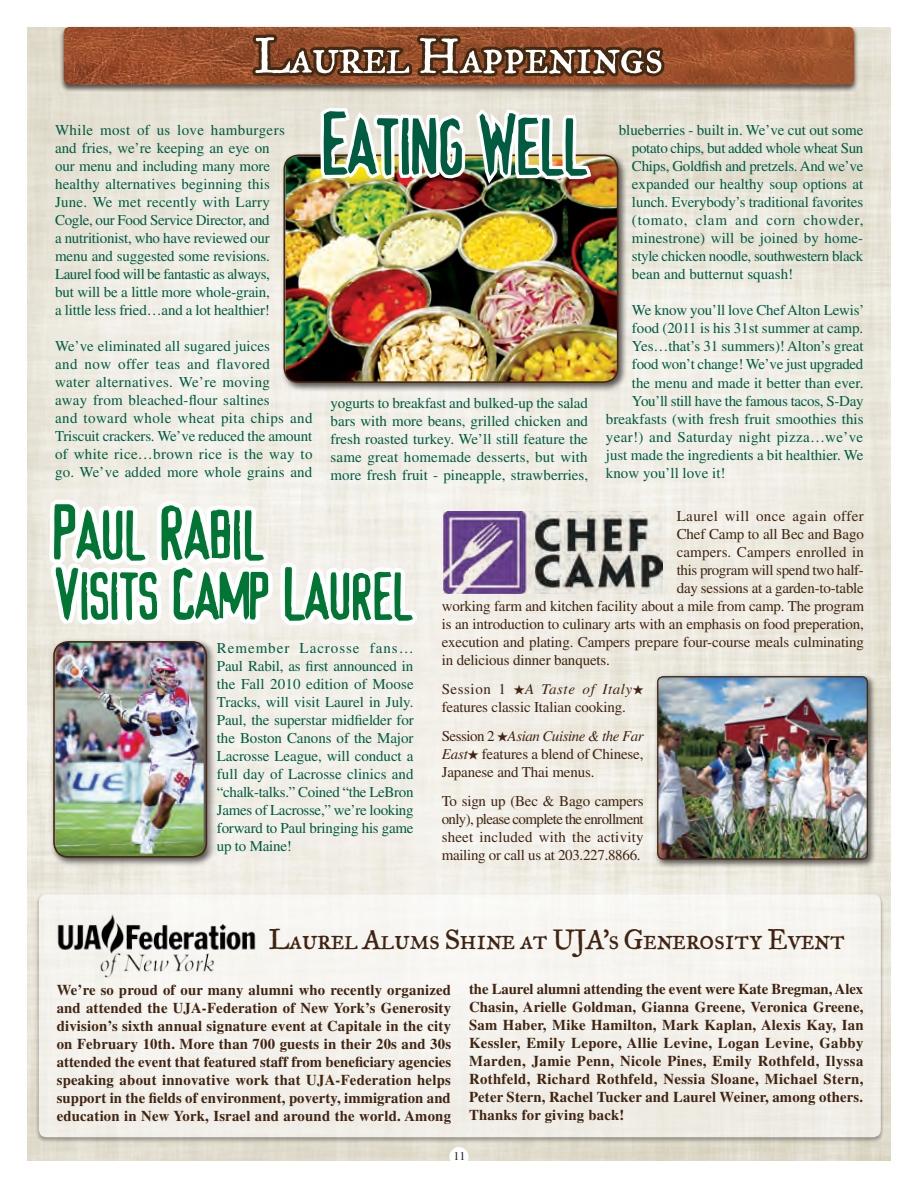
<style>
.page{position:relative;width:918px;height:1188px;background:#fff}
.page>*{position:absolute;margin:0;border:0;box-sizing:border-box;transform-origin:0 0}
.t1{font:78.6px "Device";letter-spacing:-.025em;color:#005c41}
.t2{font:68.85px "Device";letter-spacing:-.025em;color:#007534}
.t3{font:66px "Device";letter-spacing:-.025em;color:#007534}
.t4{font:54px "Historical Fell Type Roman SC";letter-spacing:-.025em;color:#fff}
.t5{font:30.9px "Historical Fell Type Roman SC";letter-spacing:-.025em;color:#402411}
.intro_letter{font:15px/18px "Times";letter-spacing:-.005em;color:#005c41;text-align:justify}
.intro_letter-2{font:700 15px/18px "Times";letter-spacing:.015em;color:#402411;text-align:justify}
.intro_letter-3{font:15px/18px "Times";letter-spacing:-.01em;color:#402411;text-align:justify}
.intro_letter-4{font:15px/18px "Times";letter-spacing:.015em;color:#005c41}
.intro_letter-5{font:15px "Times";letter-spacing:.02em;color:#005c41}
.intro_letter-6{font:15px "Times";letter-spacing:.01em;color:#402411}
.intro_letter-7{font:15px "Times";letter-spacing:.025em;color:#402411}
.t6{font:12px "Times";color:#231f20}
.s1{font-family:"Apple Gothic";font-size:12px}
.s2{font-style:italic}
</style>
<div class="page">
<img style="left:27px;top:27px;width:864px;height:1134px">
<div style="left:35px;top:893px;width:849px;height:250px;background:#231f20;opacity:.75"></div>
<div style="left:39px;top:894px;width:842px;height:243px;background:#f3f2ec;border-radius:8px"></div>
<div style="left:654px;top:673px;width:223px;height:196px;background:#231f20;opacity:.75"></div>
<img style="left:658px;top:677px;width:209px;height:182px">
<div style="left:657px;top:676px;width:211px;height:184px;border:1px solid #442912;border-radius:5px"></div>
<div style="left:449px;top:1147px;width:20px;height:19px;background:#fff;border-radius:50%"></div>
<svg style="left:45px;top:494px;width:378px;height:667px"></svg>
<div style="left:59px;top:25px;width:800px;height:67px;background:#231f20;opacity:.75"></div>
<img style="left:64px;top:27px;width:790px;height:58px">
<svg style="left:251px;top:25px;width:418px;height:56px;background:#774528"></svg>
<div style="left:280px;top:151px;width:348px;height:241px;background:#231f20;opacity:.75"></div>
<img style="left:286px;top:156px;width:332px;height:226px">
<div style="left:284px;top:154px;width:334px;height:229px;border:2px solid #442912;border-radius:14px"></div>
<div style="left:50px;top:638px;width:166px;height:229px;background:#231f20;opacity:.75"></div>
<img style="left:55px;top:642px;width:149px;height:215px">
<div style="left:53px;top:641px;width:154px;height:217px;border:2px solid #442912;border-radius:14px"></div>
<img style="left:317px;top:104px;width:278px;height:105px">
<img style="left:54px;top:909px;width:204px;height:72px">
<img style="left:443px;top:511px;width:219px;height:82px">
<p class="t4" style="left:254px;top:25px;width:411px">Laurel Happenings</p>
<p class="t1" style="left:318px;top:98px;width:269px">Eating Well</p>
<p class="intro_letter" style="left:55px;top:121px;width:231px;text-align:left">While most of us love hamburgers and fries, we’re keeping an eye on our menu and including many more healthy alternatives beginning this June. We met recently with Larry Cogle, our Food Service Director, and<br>a nutritionist, who have reviewed our menu and suggested some revisions.<br>Laurel food will be fantastic as always, but will be a little more whole-grain,<br>a little less fried…and a lot healthier!</p>
<p class="intro_letter-4" style="left:55px;top:337px;width:259px">We’ve eliminated all sugared juices<br>and now offer teas and flavored<br>water alternatives. We’re moving<br>away from bleached-flour saltines<br>and toward whole wheat pita chips and Triscuit crackers. We’ve reduced the amount of white rice…brown rice is the way to go. We’ve added more whole grains and</p>
<p class="intro_letter" style="left:632px;top:121px;width:233px;text-indent:-13px">blueberries - built in. We’ve cut out some potato chips, but added whole wheat Sun Chips, Goldfish and pretzels. And we’ve expanded our healthy soup options at lunch. Everybody’s traditional favorites (tomato, clam and corn chowder, minestrone) will be joined by home&shy;style chicken noodle, southwestern black bean and butternut squash!</p>
<p class="intro_letter" style="left:632px;top:301px;width:234px">We know you’ll love Chef Alton Lewis’</p>
<p class="intro_letter" style="left:632px;top:319px;width:233px">food (2011 is his 31st summer at camp.</p>
<p class="intro_letter" style="left:632px;top:337px;width:233px">Yes…that’s 31 summers)! Alton’s great</p>
<p class="intro_letter" style="left:632px;top:355px;width:233px">food won’t change! We’ve just upgraded</p>
<p class="intro_letter" style="left:632px;top:374px;width:233px">the menu and made it better than ever.</p>
<p class="intro_letter" style="left:632px;top:392px;width:233px">You’ll still have the famous tacos, S-Day</p>
<p class="intro_letter" style="left:606px;top:410px;width:259px">breakfasts (with fresh fruit smoothies this</p>
<p class="intro_letter-5" style="left:606px;top:429px;width:259px">year!) and Saturday night pizza…we’ve</p>
<p class="intro_letter" style="left:606px;top:446px;width:259px">just made the ingredients a bit healthier. We</p>
<p class="intro_letter" style="left:606px;top:464px;width:121px">know you’ll love it!</p>
<p class="intro_letter" style="left:331px;top:394px;width:259px">yogurts to breakfast and bulked-up the salad bars with more beans, grilled chicken and fresh roasted turkey. We’ll still feature the same great homemade desserts, but with more fresh fruit - pineapple, strawberries,</p>
<p class="t2" style="left:51px;top:493px;width:213px">Paul Rabil</p>
<p class="t3" style="left:51px;top:556px;width:362px">Visits Camp Laurel</p>
<p class="intro_letter" style="left:217px;top:639px;width:198px">Remember Lacrosse fans… Paul Rabil, as first announced in the Fall 2010 edition of Moose Tracks, will visit Laurel in July.<br>Paul, the superstar midfielder for the Boston Canons of the Major Lacrosse League, will conduct a full day of Lacrosse clinics and “chalk-talks.” Coined “the LeBron James of Lacrosse,” we’re looking forward to Paul bringing his game up to Maine!</p>
<p class="intro_letter-7" style="left:677px;top:508px;width:189px">Laurel will once again offer</p>
<p class="intro_letter-3" style="left:677px;top:525px;width:189px">Chef Camp to all Bec and Bago</p>
<p class="intro_letter-6" style="left:677px;top:544px;width:189px">campers. Campers enrolled in</p>
<p class="intro_letter-3" style="left:677px;top:561px;width:189px">this program will spend two half-</p>
<p class="intro_letter-3" style="left:677px;top:579px;width:189px">day sessions at a garden-to-table</p>
<p class="intro_letter-3" style="left:442px;top:597px;width:424px">working farm and kitchen facility about a mile from camp. The program</p>
<p class="intro_letter-3" style="left:442px;top:615px;width:424px">is an introduction to culinary arts with an emphasis on food preperation,</p>
<p class="intro_letter-3" style="left:442px;top:633px;width:424px">execution and plating. Campers prepare four-course meals culminating</p>
<p class="intro_letter-3" style="left:442px;top:651px;width:170px">in delicious dinner banquets.</p>
<p class="intro_letter-3" style="left:442px;top:680px;width:203px">Session 1 <span class="s1">★</span><span class="s2">A Taste of Italy</span><span class="s1">★ </span>features classic Italian cooking.</p>
<p class="intro_letter-3" style="left:442px;top:727px;width:203px">Session 2 <span class="s1">★</span><span class="s2">Asian Cuisine &amp; the Far East</span><span class="s1">★</span> features a blend of Chinese, Japanese and Thai menus.</p>
<p class="intro_letter-3" style="left:442px;top:792px;width:204px">To sign up (Bec &amp; Bago campers only), please complete the enrollment sheet included with the activity mailing or call us at 203.227.8866.</p>
<p class="t5" style="left:269px;top:921px;width:578px">Laurel Alums Shine at UJA’s Generosity Event</p>
<p class="intro_letter-2" style="left:57px;top:981px;width:396px">We’re so proud of our many alumni who recently organized and attended the UJA-Federation of New York’s Generosity division’s sixth annual signature event at Capitale in the city on February 10th. More than 700 guests in their 20s and 30s attended the event that featured staff from beneficiary agencies speaking about innovative work that UJA-Federation helps support in the fields of environment, poverty, immigration and education in New York, Israel and around the world. Among</p>
<p class="intro_letter-2" style="left:469px;top:980px;width:396px">the Laurel alumni attending the event were Kate Bregman, Alex Chasin, Arielle Goldman, Gianna Greene, Veronica Greene, Sam Haber, Mike Hamilton, Mark Kaplan, Alexis Kay, Ian Kessler, Emily Lepore, Allie Levine, Logan Levine, Gabby Marden, Jamie Penn, Nicole Pines, Emily Rothfeld, Ilyssa Rothfeld, Richard Rothfeld, Nessia Sloane, Michael Stern, Peter Stern, Rachel Tucker and Laurel Weiner, among others.<br>Thanks for giving back!</p>
<p class="t6" style="left:454px;top:1149px;width:13px">11</p>
</div>
